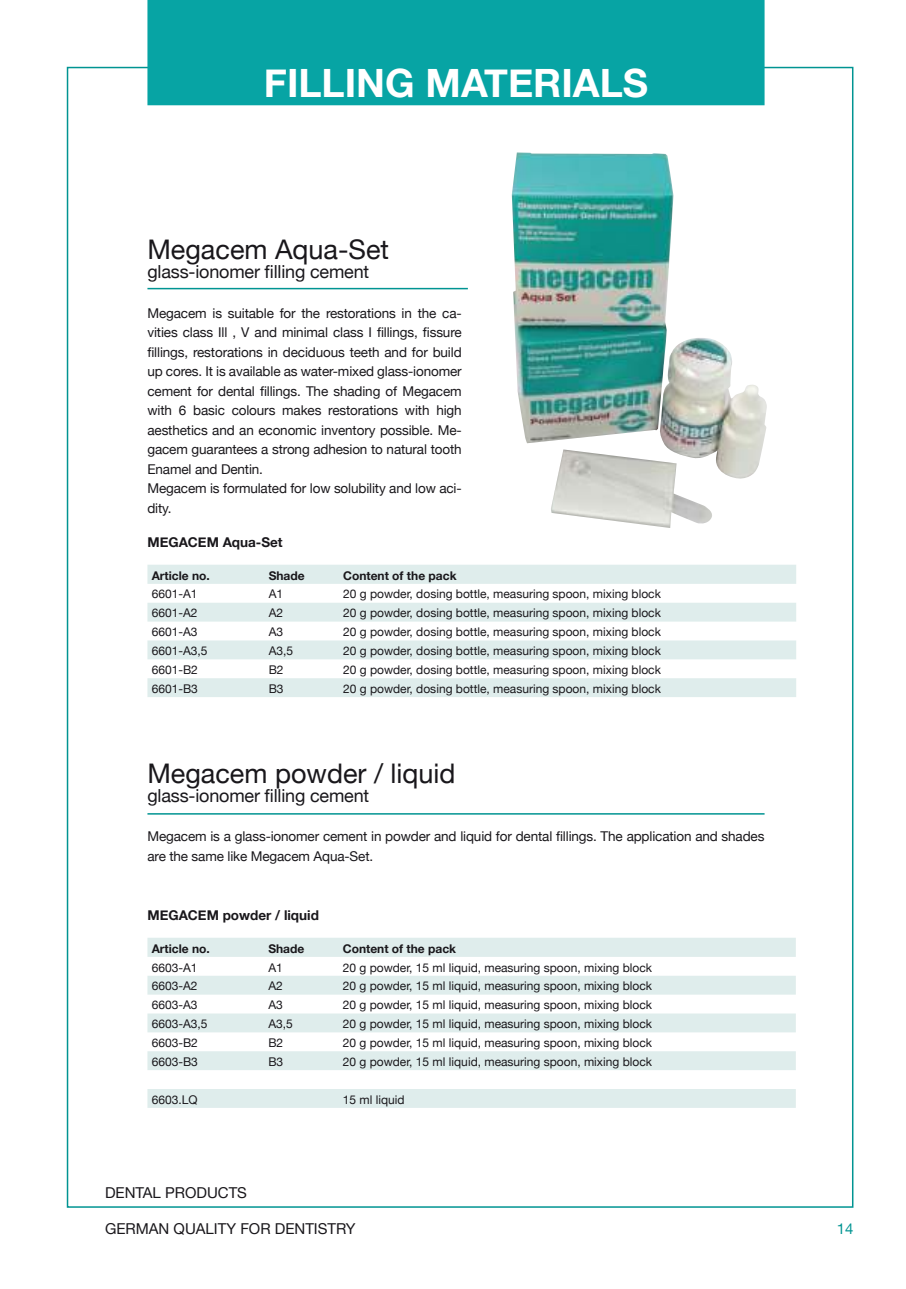
<style>
.page{position:relative;width:906px;height:1289px;background:#fff}
.page>*{position:absolute;margin:0;border:0;box-sizing:border-box;transform-origin:0 0}
.t1{font:700 39px "Helvetica Neue";color:#fff}
.t2{font:27px "Helvetica Neue";color:#19171b}
.t3{font:18px "Helvetica Neue";letter-spacing:-.01em;color:#19171b}
.t4{font:15px "Helvetica Neue";color:#19171b}
.t5{font:15px "Helvetica Neue";color:#009492}
.t6{font:13.5px/19.5px "Helvetica Neue";letter-spacing:-.01em;color:#19171b}
.t7{font:700 13.5px "Helvetica Neue";color:#19171b}
.t8{font:12px "Helvetica Neue";color:#19171b}
.t9{font:700 12px "Helvetica Neue";color:#19171b}
</style>
<div class="page">
<hr style="left:147px;top:288px;width:321px;height:1px;background:#009492">
<div style="left:147px;top:0;width:617px;height:105px;background:#07a4a4"></div>
<svg style="left:147px;top:565px;width:649px;height:132px;fill:#dfedec"></svg>
<svg style="left:147px;top:938px;width:649px;height:169px;fill:#dfedec"></svg>
<img style="left:512px;top:152px;width:255px;height:376px">
<hr style="left:147px;top:813px;width:617px;height:1px;background:#009492">
<h1 class="t1" style="left:264px;top:68px;width:386px">FILLING MATERIALS</h1>
<h2 class="t2" style="left:147px;top:238px;width:243px">Megacem Aqua-Set</h2>
<h3 class="t3" style="left:147px;top:259px;width:223px">glass-ionomer filling cement</h3>
<p class="t6" style="left:147px;top:304px;width:316px">Megacem is suitable for the restorations in the ca&shy;vities class Ill , V and minimal class I fillings, fissure fillings, restorations in deciduous teeth and for build up cores. It is available as water-mixed glass-ionomer cement for dental fillings. The shading of Megacem with 6 basic colours makes restorations with high aesthetics and an economic inventory possible. Me&shy;gacem guarantees a strong adhesion to natural tooth Enamel and Dentin.<br>Megacem is formulated for low solubility and low aci&shy;dity.</p>
<p class="t7" style="left:147px;top:537px;width:137px">MEGACEM Aqua-Set</p>
<p class="t9" style="left:152px;top:571px;width:60px">Article no.</p>
<p class="t9" style="left:269px;top:571px;width:38px">Shade</p>
<p class="t9" style="left:343px;top:571px;width:115px">Content of the pack</p>
<p class="t8" style="left:152px;top:585px;width:47px">6601-A1</p>
<p class="t8" style="left:269px;top:589px;width:16px">A1</p>
<p class="t8" style="left:343px;top:585px;width:319px">20 g powder, dosing bottle, measuring spoon, mixing block</p>
<p class="t8" style="left:152px;top:604px;width:47px">6601-A2</p>
<p class="t8" style="left:269px;top:608px;width:16px">A2</p>
<p class="t8" style="left:343px;top:604px;width:319px">20 g powder, dosing bottle, measuring spoon, mixing block</p>
<p class="t8" style="left:152px;top:623px;width:47px">6601-A3</p>
<p class="t8" style="left:269px;top:623px;width:16px">A3</p>
<p class="t8" style="left:343px;top:623px;width:319px">20 g powder, dosing bottle, measuring spoon, mixing block</p>
<p class="t8" style="left:152px;top:642px;width:57px">6601-A3,5</p>
<p class="t8" style="left:269px;top:642px;width:26px">A3,5</p>
<p class="t8" style="left:343px;top:642px;width:319px">20 g powder, dosing bottle, measuring spoon, mixing block</p>
<p class="t8" style="left:152px;top:661px;width:48px">6601-B2</p>
<p class="t8" style="left:269px;top:664px;width:16px">B2</p>
<p class="t8" style="left:343px;top:661px;width:319px">20 g powder, dosing bottle, measuring spoon, mixing block</p>
<p class="t8" style="left:152px;top:680px;width:48px">6601-B3</p>
<p class="t8" style="left:269px;top:680px;width:16px">B3</p>
<p class="t8" style="left:343px;top:680px;width:319px">20 g powder, dosing bottle, measuring spoon, mixing block</p>
<h2 class="t2" style="left:147px;top:761px;width:310px">Megacem powder / liquid</h2>
<h3 class="t3" style="left:147px;top:782px;width:223px">glass-ionomer filling cement</h3>
<p class="t6" style="left:147px;top:827px;width:618px">Megacem is a glass-ionomer cement in powder and liquid for dental fillings. The application and shades are the same like Megacem Aqua-Set.</p>
<p class="t7" style="left:147px;top:904px;width:173px">MEGACEM powder / liquid</p>
<p class="t9" style="left:152px;top:943px;width:60px">Article no.</p>
<p class="t9" style="left:268px;top:943px;width:38px">Shade</p>
<p class="t9" style="left:343px;top:943px;width:115px">Content of the pack</p>
<p class="t8" style="left:152px;top:958px;width:47px">6603-A1</p>
<p class="t8" style="left:268px;top:962px;width:16px">A1</p>
<p class="t8" style="left:343px;top:958px;width:311px">20 g powder, 15 ml liquid, measuring spoon, mixing block</p>
<p class="t8" style="left:152px;top:977px;width:47px">6603-A2</p>
<p class="t8" style="left:268px;top:981px;width:16px">A2</p>
<p class="t8" style="left:343px;top:977px;width:311px">20 g powder, 15 ml liquid, measuring spoon, mixing block</p>
<p class="t8" style="left:152px;top:996px;width:47px">6603-A3</p>
<p class="t8" style="left:268px;top:996px;width:16px">A3</p>
<p class="t8" style="left:343px;top:996px;width:311px">20 g powder, 15 ml liquid, measuring spoon, mixing block</p>
<p class="t8" style="left:152px;top:1015px;width:57px">6603-A3,5</p>
<p class="t8" style="left:268px;top:1015px;width:26px">A3,5</p>
<p class="t8" style="left:343px;top:1015px;width:311px">20 g powder, 15 ml liquid, measuring spoon, mixing block</p>
<p class="t8" style="left:152px;top:1034px;width:48px">6603-B2</p>
<p class="t8" style="left:268px;top:1037px;width:16px">B2</p>
<p class="t8" style="left:343px;top:1034px;width:311px">20 g powder, 15 ml liquid, measuring spoon, mixing block</p>
<p class="t8" style="left:152px;top:1052px;width:48px">6603-B3</p>
<p class="t8" style="left:268px;top:1052px;width:16px">B3</p>
<p class="t8" style="left:343px;top:1052px;width:311px">20 g powder, 15 ml liquid, measuring spoon, mixing block</p>
<p class="t8" style="left:152px;top:1090px;width:47px">6603.LQ</p>
<p class="t8" style="left:343px;top:1094px;width:63px">15 ml liquid</p>
<p class="t4" style="left:105px;top:1184px;width:143px">DENTAL PRODUCTS</p>
<p class="t4" style="left:105px;top:1220px;width:252px">GERMAN QUALITY FOR DENTISTRY</p>
<p class="t5" style="left:837px;top:1218px;width:18px">14</p>
</div>
